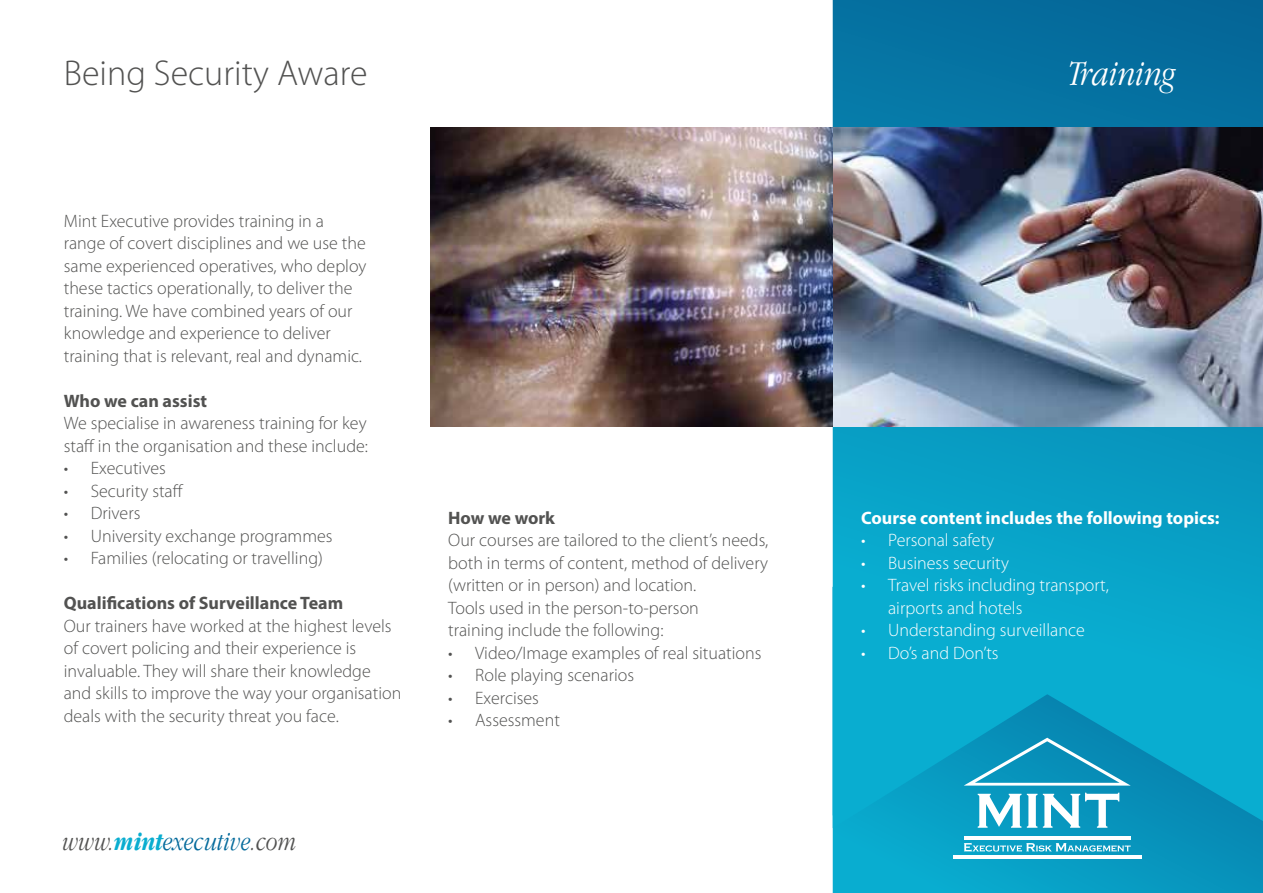
<style>
.page{position:relative;width:1263px;height:893px;background:#fff}
.page>*{position:absolute;margin:0;border:0;box-sizing:border-box;transform-origin:0 0}
.t1{font:300 36px "Myriad Pro";color:#525251}
.t2{font:italic 300 condensed 36px "Garamond IT Cby BT";color:#fff}
.t3{font:italic 300 condensed 27px "Garamond IT Cby BT";color:#056b9c}
.t4{font:300 18px/22.5px "Myriad Pro";color:#525251}
.t5{font:300 18px/22.5px "Myriad Pro";color:#fff}
.t6{font:700 18px "Myriad Pro";color:#525251}
.t7{font:700 18px "Myriad Pro";color:#fff}
.s1{color:#525251}
.s2{font-weight:700;color:#09add0}
</style>
<div class="page">
<svg style="left:833px;top:828px;width:430px;height:65px;background:#089ec4"></svg>
<svg style="left:833px;top:0;width:430px;height:828px;background:#0796be"></svg>
<svg style="left:978px;top:794px;width:43px;height:34px"></svg>
<svg style="left:1027px;top:794px;width:10px;height:34px"></svg>
<svg style="left:1043px;top:793px;width:76px;height:35px"></svg>
<svg style="left:964px;top:738px;width:166px;height:48px;background:#259cc1"></svg>
<hr style="left:964px;top:836px;width:166px;height:4px;background:#fff">
<hr style="left:953px;top:855px;width:189px;height:4px;background:#fff">
<svg style="left:964px;top:843px;width:166px;height:9px"></svg>
<img style="left:430px;top:128px;width:833px;height:299px">
<h1 class="t1" style="left:64px;top:51px;width:305px">Being Security Aware</h1>
<p class="t4" style="left:64px;top:209px;width:304px">Mint Executive provides training in a range of covert disciplines and we use the same experienced operatives, who deploy these tactics operationally, to deliver the training. We have combined years of our knowledge and experience to deliver training that is relevant, real and dynamic.</p>
<p class="t6" style="left:64px;top:389px;width:145px">Who we can assist</p>
<p class="t4" style="left:64px;top:412px;width:306px">We specialise in awareness training for key staff in the organisation and these include:</p>
<p class="t4" style="left:64px;top:457px;width:104px">• Executives</p>
<p class="t4" style="left:64px;top:479px;width:121px">• Security staff</p>
<p class="t4" style="left:64px;top:502px;width:78px">• Drivers</p>
<p class="t4" style="left:64px;top:524px;width:270px">• University exchange programmes</p>
<p class="t4" style="left:64px;top:547px;width:261px">• Families (relocating or travelling)</p>
<p class="t6" style="left:64px;top:591px;width:281px">Qualifications of Surveillance Team</p>
<p class="t4" style="left:64px;top:614px;width:339px">Our trainers have worked at the highest levels of covert policing and their experience is invaluable. They will share their knowledge and skills to improve the way your organisation deals with the security threat you face.</p>
<h2 class="t3" style="left:63px;top:826px;width:235px"><span class="s1">www.</span><span class="s2">mint</span>executive<span class="s1">.com</span></h2>
<p class="t6" style="left:448px;top:506px;width:108px">How we work</p>
<p class="t4" style="left:448px;top:529px;width:322px">Our courses are tailored to the client’s needs, both in terms of content, method of delivery (written or in person) and location.<br>Tools used in the person-to-person<br>training include the following:</p>
<p class="t4" style="left:448px;top:641px;width:315px">• Video/Image examples of real situations</p>
<p class="t4" style="left:448px;top:664px;width:187px">• Role playing scenarios</p>
<p class="t4" style="left:448px;top:686px;width:92px">• Exercises</p>
<p class="t4" style="left:448px;top:709px;width:113px">• Assessment</p>
<h1 class="t2" style="left:1069px;top:53px;width:109px">Training</h1>
<p class="t7" style="left:861px;top:506px;width:360px">Course content includes the following topics:</p>
<p class="t5" style="left:861px;top:529px;width:135px">• Personal safety</p>
<p class="t5" style="left:861px;top:551px;width:149px">• Business security</p>
<p class="t5" style="left:888px;top:574px;width:222px;text-indent:-27px">• Travel risks including transport, airports and hotels</p>
<p class="t5" style="left:861px;top:619px;width:225px">• Understanding surveillance</p>
<p class="t5" style="left:861px;top:641px;width:139px">• Do’s and Don’ts</p>
</div>
